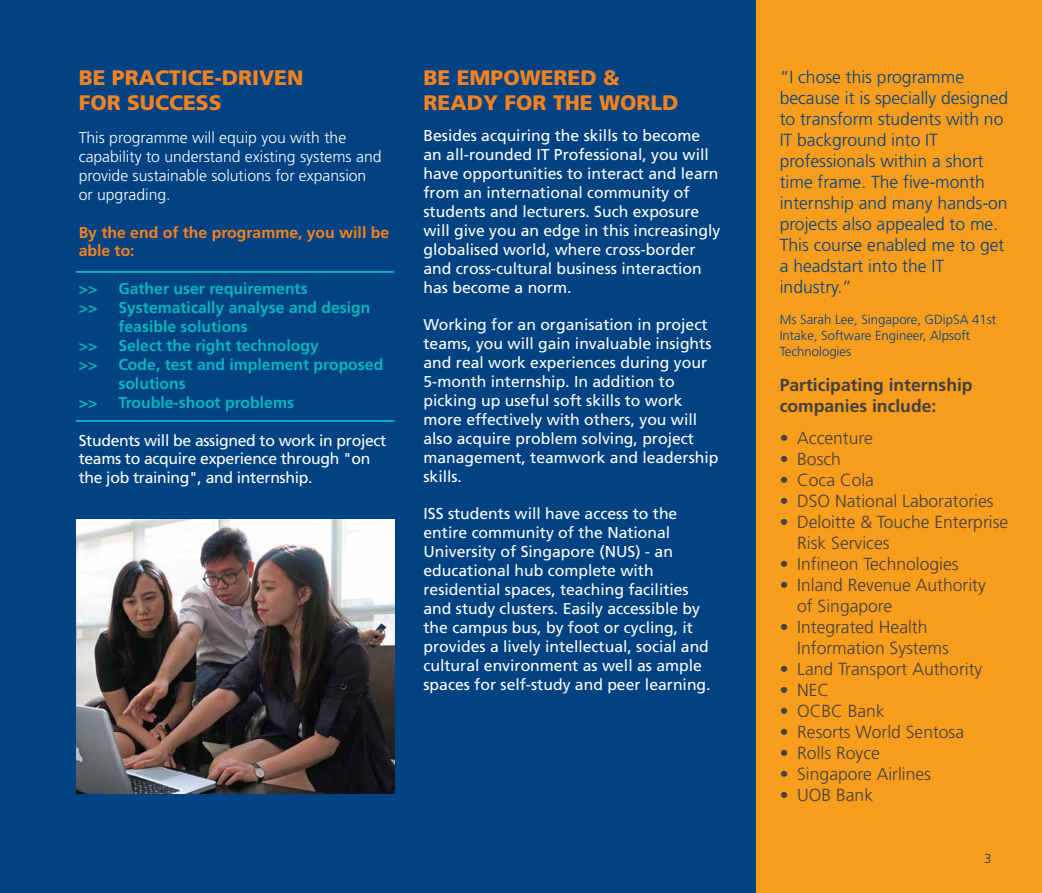
<style>
.page{position:relative;width:1042px;height:893px;background:#fff}
.page>*{position:absolute;margin:0;border:0;box-sizing:border-box;transform-origin:0 0}
.t1{font:900 21px/25.2px "Frutiger LT";color:#f58220}
.t2{font:300 17.5px/21px "Frutiger LT";color:#414042}
.t3{font:300 17.5px/21px "Frutiger LT";color:#004282}
.t4{font:700 17.5px/21px "Frutiger LT";color:#414042}
.t5{font:15.75px/18.9px "Frutiger LT";color:#fff}
.t6{font:700 15.75px/18.9px "Frutiger LT";color:#00b6bd}
.t7{font:300 15.75px/18.9px "Frutiger LT";color:#fff}
.t8{font:15.75px/18.9px "Frutiger LT";letter-spacing:-.02em;color:#fff}
.t9{font:700 15.75px/18.9px "Frutiger LT";color:#f58220}
.t10{font:300 13.12px/15.8px "Frutiger LT";color:#004282}
</style>
<div class="page">
<div style="left:0;top:0;width:796px;height:893px;background:#004282"></div>
<div style="left:757px;top:0;width:285px;height:893px;background:#f99d1c"></div>
<hr style="left:76px;top:271px;width:318px;height:2px;background:#00b6bd">
<hr style="left:76px;top:420px;width:318px;height:2px;background:#00b6bd">
<img style="left:76px;top:520px;width:318px;height:274px">
<h1 class="t1" style="left:79px;top:65px;width:226px">BE PRACTICE-DRIVEN<br>FOR SUCCESS</h1>
<p class="t7" style="left:79px;top:128px;width:304px">This programme will equip you with the capability to understand existing systems and provide sustainable solutions for expansion or upgrading.</p>
<p class="t9" style="left:79px;top:223px;width:312px">By the end of the programme, you will be able to:</p>
<p class="t6" style="left:79px;top:279px;width:20px">&gt;&gt;</p>
<p class="t6" style="left:118px;top:279px;width:191px">Gather user requirements</p>
<p class="t6" style="left:79px;top:298px;width:20px">&gt;&gt;</p>
<p class="t6" style="left:118px;top:298px;width:254px">Systematically analyse and design feasible solutions</p>
<p class="t6" style="left:79px;top:336px;width:20px">&gt;&gt;</p>
<p class="t6" style="left:118px;top:336px;width:202px">Select the right technology</p>
<p class="t6" style="left:79px;top:355px;width:20px">&gt;&gt;</p>
<p class="t6" style="left:118px;top:355px;width:266px">Code, test and implement proposed solutions</p>
<p class="t6" style="left:79px;top:393px;width:20px">&gt;&gt;</p>
<p class="t6" style="left:118px;top:393px;width:177px">Trouble-shoot problems</p>
<p class="t8" style="left:79px;top:431px;width:309px">Students will be assigned to work in project teams to acquire experience through "on the job training", and internship.</p>
<h1 class="t1" style="left:423px;top:65px;width:257px">BE EMPOWERED &amp;<br>READY FOR THE WORLD</h1>
<p class="t5" style="left:423px;top:127px;width:298px">Besides acquiring the skills to become an all-rounded IT Professional, you will have opportunities to interact and learn from an international community of students and lecturers. Such exposure will give you an edge in this increasingly globalised world, where cross-border and cross-cultural business interaction has become a norm.</p>
<p class="t5" style="left:423px;top:316px;width:296px">Working for an organisation in project teams, you will gain invaluable insights and real work experiences during your 5-month internship. In addition to picking up useful soft skills to work more effectively with others, you will also acquire problem solving, project management, teamwork and leadership skills.</p>
<p class="t5" style="left:423px;top:505px;width:289px">ISS students will have access to the entire community of the National University of Singapore (NUS) - an educational hub complete with residential spaces, teaching facilities and study clusters. Easily accessible by the campus bus, by foot or cycling, it provides a lively intellectual, social and cultural environment as well as ample spaces for self-study and peer learning.</p>
<p class="t3" style="left:780px;top:66px;width:230px">“I chose this programme because it is specially designed to transform students with no<br>IT background into IT professionals within a short time frame. The five-month internship and many hands-on projects also appealed to me.<br>This course enabled me to get a headstart into the IT industry.”</p>
<p class="t10" style="left:780px;top:312px;width:218px">Ms Sarah Lee, Singapore, GDipSA 41st<br>Intake, Software Engineer, Alpsoft<br>Technologies</p>
<p class="t4" style="left:780px;top:375px;width:194px">Participating internship companies include:</p>
<p class="t2" style="left:780px;top:427px;width:95px">• Accenture</p>
<p class="t2" style="left:780px;top:448px;width:63px">• Bosch</p>
<p class="t2" style="left:780px;top:469px;width:96px">• Coca Cola</p>
<p class="t2" style="left:780px;top:490px;width:215px">• DSO National Laboratories</p>
<p class="t2" style="left:797px;top:511px;width:212px;text-indent:-18px">• Deloitte &amp; Touche Enterprise<br>Risk Services</p>
<p class="t2" style="left:780px;top:553px;width:180px">• Infineon Technologies</p>
<p class="t2" style="left:797px;top:574px;width:190px;text-indent:-18px">• Inland Revenue Authority of Singapore</p>
<p class="t2" style="left:797px;top:616px;width:153px;text-indent:-18px">• Integrated Health<br>Information Systems</p>
<p class="t2" style="left:780px;top:658px;width:204px">• Land Transport Authority</p>
<p class="t2" style="left:780px;top:679px;width:51px">• NEC</p>
<p class="t2" style="left:780px;top:700px;width:107px">• OCBC Bank</p>
<p class="t2" style="left:780px;top:721px;width:186px">• Resorts World Sentosa</p>
<p class="t2" style="left:780px;top:742px;width:102px">• Rolls Royce</p>
<p class="t2" style="left:780px;top:763px;width:153px">• Singapore Airlines</p>
<p class="t2" style="left:780px;top:784px;width:95px">• UOB Bank</p>
<p class="t10" style="left:984px;top:850px;width:9px">3</p>
</div>
